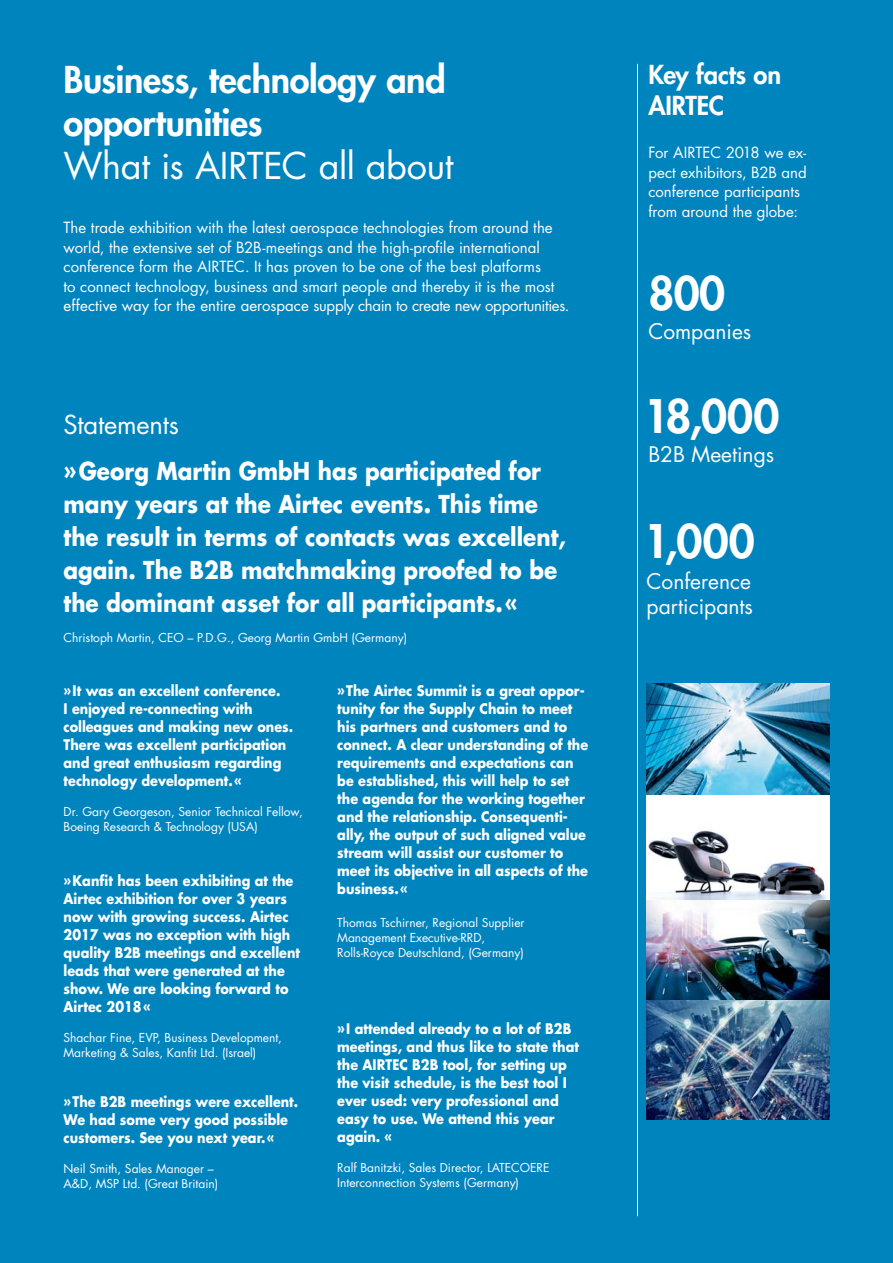
<style>
.page{position:relative;width:893px;height:1263px;background:#fff}
.page>*{position:absolute;margin:0;border:0;box-sizing:border-box;transform-origin:0 0}
.t1{font:45px "Futura LT Heavy+RRNGKD";letter-spacing:.005em;color:#fff}
.t2{font:36px/43.2px "Futura LT Heavy+RRNGKD";letter-spacing:-.01em;color:#fff}
.t3{font:36px "Futura LT Book+BZBGYV";letter-spacing:-.01em;color:#fff}
.t4{font:25.5px/30.6px "Futura LT Heavy+RRNGKD";letter-spacing:-.005em;color:#fff}
.t5{font:25.5px "Futura LT Book+BZBGYV";letter-spacing:-.01em;color:#fff}
.t6{font:700 24px/33px "Futura";color:#fff;scale:.9 1}
.t7{font:21px/25.5px "Futura";color:#fff}
.t8{font:15px/19.5px "Futura LT Book+BZBGYV";color:#fff}
.t9{font:700 14.25px/18px "Futura";color:#fff;scale:.9 1}
.t10{font:12px/15px "Futura";color:#fff}
</style>
<div class="page">
<div style="left:0;top:0;width:892px;height:1263px;background:#0084be"></div>
<hr style="left:637px;top:64px;width:1px;height:1152px;background:#fff">
<div style="left:646px;top:795px;width:183px;height:105px;background:#fff"></div>
<img style="left:648px;top:830px;width:181px;height:70px">
<img style="left:646px;top:999px;width:183px;height:120px">
<img style="left:646px;top:683px;width:183px;height:111px">
<img style="left:646px;top:900px;width:183px;height:99px">
<h2 class="t2" style="left:64px;top:60px;width:384px">Business, technology and opportunities</h2>
<h2 class="t3" style="left:64px;top:147px;width:391px">What is AIRTEC all about</h2>
<p class="t8" style="left:64px;top:218px;width:507px">The trade exhibition with the latest aerospace technologies from around the world, the extensive set of B2B-meetings and the high-profile international conference form the AIRTEC. It has proven to be one of the best platforms<br>to connect technology, business and smart people and thereby it is the most effective way for the entire aerospace supply chain to create new opportunities.</p>
<h3 class="t5" style="left:64px;top:411px;width:117px">Statements</h3>
<h3 class="t6" style="left:64px;top:457px;width:560px">»Georg Martin GmbH has participated for many years at the Airtec events. This time the result in terms of contacts was excellent, again. The B2B matchmaking proofed to be the dominant asset for all participants.«</h3>
<p class="t10" style="left:64px;top:631px;width:345px">Christoph Martin, CEO – P.D.G., Georg Martin GmbH (Germany)</p>
<p class="t9" style="left:64px;top:683px;width:257px">»It was an excellent conference.<br>I enjoyed re-connecting with colleagues and making new ones.<br>There was excellent participation and great enthusiasm regarding technology development.«</p>
<p class="t10" style="left:64px;top:806px;width:241px">Dr. Gary Georgeson, Senior Technical Fellow,<br>Boeing Research &amp; Technology (USA)</p>
<p class="t9" style="left:64px;top:873px;width:264px">»Kanfit has been exhibiting at the<br>Airtec exhibition for over 3 years now with growing success. Airtec<br>2017 was no exception with high quality B2B meetings and excellent leads that were generated at the show. We are looking forward to<br>Airtec 2018«</p>
<p class="t10" style="left:64px;top:1031px;width:220px">Shachar Fine, EVP, Business Development,<br>Marketing &amp; Sales, Kanfit Ltd. (Israel)</p>
<p class="t9" style="left:64px;top:1093px;width:262px">»The B2B meetings were excellent.<br>We had some very good possible customers. See you next year.«</p>
<p class="t10" style="left:64px;top:1162px;width:156px">Neil Smith, Sales Manager –<br>A&amp;D, MSP Ltd. (Great Britain)</p>
<p class="t9" style="left:337px;top:683px;width:280px">»The Airtec Summit is a great oppor&shy;tunity for the Supply Chain to meet his partners and customers and to connect. A clear understanding of the requirements and expectations can be established, this will help to set the agenda for the working together and the relationship. Consequenti&shy;ally, the output of such aligned value stream will assist our customer to meet its objective in all aspects of the business.«</p>
<p class="t10" style="left:337px;top:917px;width:189px">Thomas Tschirner, Regional Supplier<br>Management Executive-RRD,<br>Rolls-Royce Deutschland, (Germany)</p>
<p class="t9" style="left:337px;top:1021px;width:270px">»I attended already to a lot of B2B meetings, and thus like to state that the AIRTEC B2B tool, for setting up the visit schedule, is the best tool I ever used: very professional and easy to use. We attend this year again. «</p>
<p class="t10" style="left:337px;top:1161px;width:214px">Ralf Banitzki, Sales Director, LATECOERE<br>Interconnection Systems (Germany)</p>
<h3 class="t4" style="left:648px;top:61px;width:134px">Key facts on<br>AIRTEC</h3>
<p class="t8" style="left:648px;top:144px;width:160px">For AIRTEC 2018 we ex&shy;pect exhibitors, B2B and conference participants from around the globe:</p>
<h1 class="t1" style="left:648px;top:272px;width:78px">800</h1>
<h3 class="t7" style="left:648px;top:320px;width:104px">Companies</h3>
<h1 class="t1" style="left:643px;top:395px;width:138px">18,000</h1>
<h3 class="t7" style="left:648px;top:443px;width:127px">B2B Meetings</h3>
<h1 class="t1" style="left:643px;top:521px;width:113px">1,000</h1>
<h3 class="t7" style="left:647px;top:570px;width:108px">Conference participants</h3>
</div>
